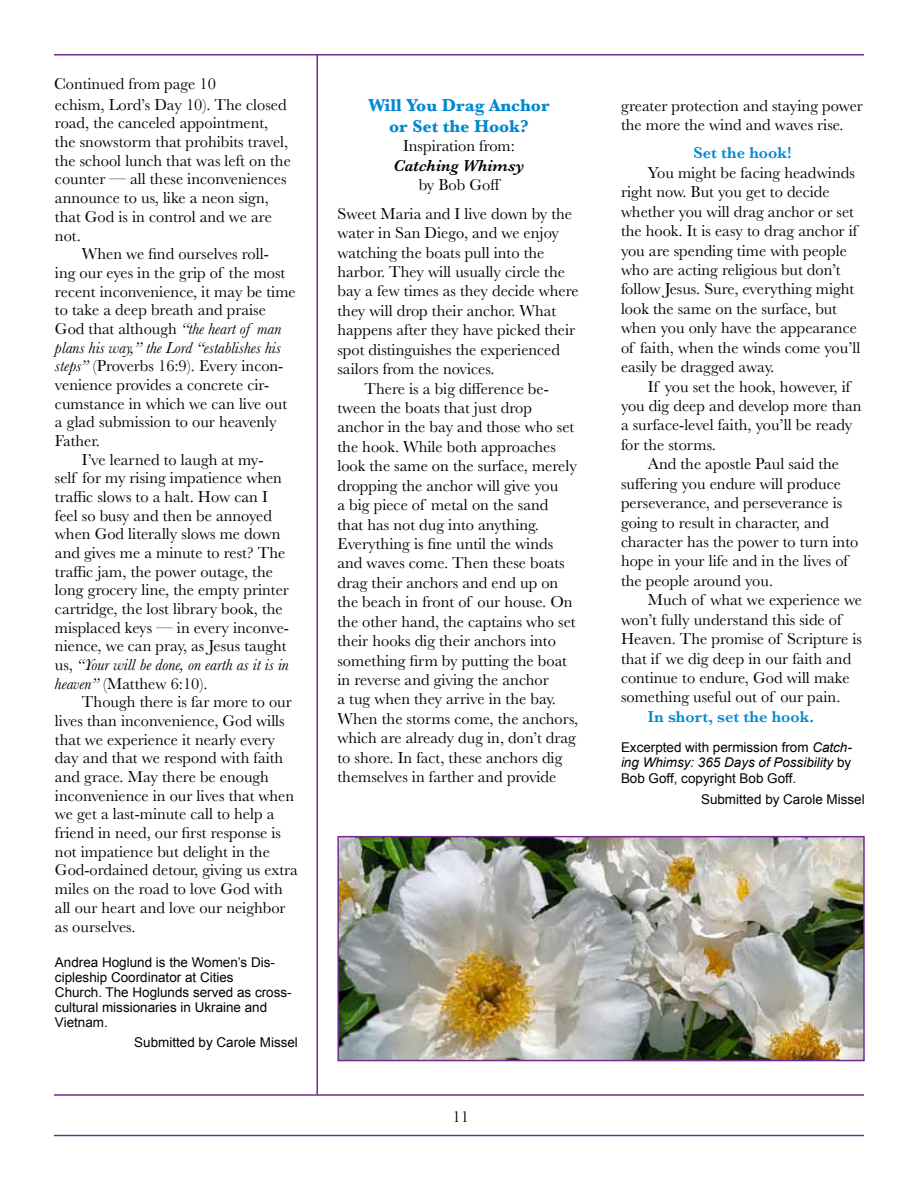
<style>
.page{position:relative;width:918px;height:1188px;background:#fff}
.page>*{position:absolute;margin:0;border:0;box-sizing:border-box;transform-origin:0 0}
.t1{font:700 18px/21px "Baskerville";color:#0089cf;text-align:center}
.t2{font:16.5px/19.5px "Baskerville";color:#000}
.t3{font:italic 16.5px "Baskerville";color:#000}
.t4{font:600 16.5px "Baskerville";color:#0089cf}
.t5{font:italic 600 16.5px "Baskerville";color:#000}
.t6{font:13.5px/15px "Arial";color:#000}
.t7{font:italic 13.5px/15px "Arial";color:#000}
.s1{font-style:italic}
.s2{font-style:normal}
</style>
<div class="page">
<hr style="left:54px;top:1094px;width:810px;height:2px;background:#712b90">
<hr style="left:317px;top:54px;width:1px;height:1040px;background:#712b90">
<hr style="left:54px;top:54px;width:810px;height:1px;background:#712b90">
<hr style="left:54px;top:1135px;width:810px;height:1px;background:#712b90">
<img style="left:339px;top:838px;width:524px;height:221px">
<div style="left:337px;top:836px;width:528px;height:225px;border:1px solid #712b90"></div>
<p class="t2" style="left:54px;top:74px;width:164px">Continued from page 10</p>
<p class="t2" style="left:55px;top:95px;width:237px;line-height:18.6px">echism, Lord’s Day 10). The closed road, the canceled appointment, the snowstorm that prohibits travel, the school lunch that was left on the counter — all these inconveniences announce to us, like a neon sign, that God is in control and we are not.</p>
<p class="t2" style="left:82px;top:244px;width:188px">When we find ourselves roll-</p>
<p class="t2" style="left:55px;top:263px;width:232px">ing our eyes in the grip of the most</p>
<p class="t2" style="left:55px;top:282px;width:242px">recent inconvenience, it may be time</p>
<p class="t2" style="left:55px;top:300px;width:212px">to take a deep breath and praise</p>
<p class="t2" style="left:55px;top:319px;width:228px">God that although <span class="s1">“the heart of man</span></p>
<p class="t3" style="left:55px;top:336px;width:228px">plans his way,” the Lord “establishes his</p>
<p class="t2" style="left:55px;top:356px;width:230px"><span class="s1">steps”</span> (Proverbs 16:9). Every incon-</p>
<p class="t2" style="left:55px;top:375px;width:216px">venience provides a concrete cir-</p>
<p class="t2" style="left:55px;top:394px;width:234px">cumstance in which we can live out</p>
<p class="t2" style="left:55px;top:412px;width:223px">a glad submission to our heavenly</p>
<p class="t2" style="left:55px;top:431px;width:46px">Father.</p>
<p class="t2" style="left:82px;top:450px;width:183px">I’ve learned to laugh at my-</p>
<p class="t2" style="left:55px;top:468px;width:229px">self for my rising impatience when</p>
<p class="t2" style="left:55px;top:487px;width:214px">traffic slows to a halt. How can I</p>
<p class="t2" style="left:55px;top:506px;width:219px">feel so busy and then be annoyed</p>
<p class="t2" style="left:55px;top:524px;width:227px">when God literally slows me down</p>
<p class="t2" style="left:55px;top:543px;width:232px">and gives me a minute to rest? The</p>
<p class="t2" style="left:55px;top:562px;width:220px">traffic jam, the power outage, the</p>
<p class="t2" style="left:55px;top:580px;width:235px">long grocery line, the empty printer</p>
<p class="t2" style="left:55px;top:599px;width:229px">cartridge, the lost library book, the</p>
<p class="t2" style="left:55px;top:618px;width:236px">misplaced keys — in every inconve-</p>
<p class="t2" style="left:55px;top:637px;width:233px">nience, we can pray, as Jesus taught</p>
<p class="t3" style="left:55px;top:654px;width:236px"><span class="s2">us,</span> “Your will be done, on earth as it is in</p>
<p class="t2" style="left:55px;top:674px;width:154px"><span class="s1">heaven”</span> (Matthew 6:10).</p>
<p class="t2" style="left:82px;top:693px;width:211px">Though there is far more to our</p>
<p class="t2" style="left:55px;top:711px;width:231px">lives than inconvenience, God wills</p>
<p class="t2" style="left:55px;top:730px;width:222px">that we experience it nearly every</p>
<p class="t2" style="left:55px;top:749px;width:230px">day and that we respond with faith</p>
<p class="t2" style="left:55px;top:767px;width:216px">and grace. May there be enough</p>
<p class="t2" style="left:55px;top:786px;width:241px">inconvenience in our lives that when</p>
<p class="t2" style="left:55px;top:805px;width:221px">we get a last-minute call to help a</p>
<p class="t2" style="left:55px;top:823px;width:228px">friend in need, our first response is</p>
<p class="t2" style="left:55px;top:842px;width:216px">not impatience but delight in the</p>
<p class="t2" style="left:55px;top:861px;width:244px">God-ordained detour, giving us extra</p>
<p class="t2" style="left:55px;top:879px;width:229px">miles on the road to love God with</p>
<p class="t2" style="left:55px;top:898px;width:232px">all our heart and love our neighbor</p>
<p class="t2" style="left:55px;top:917px;width:82px">as ourselves.</p>
<p class="t6" style="left:55px;top:955px;width:238px">Andrea Hoglund is the Women’s Dis&shy;cipleship Coordinator at Cities<br>Church. The Hoglunds served as cross&shy;cultural missionaries in Ukraine and<br>Vietnam.</p>
<p class="t6" style="left:134px;top:1034px;width:165px">Submitted by Carole Missel</p>
<p class="t1" style="left:368px;top:95px;width:183px">Will You Drag Anchor or Set the Hook?</p>
<p class="t2" style="left:403px;top:137px;width:113px">Inspiration from:</p>
<p class="t5" style="left:394px;top:154px;width:132px">Catching Whimsy</p>
<p class="t2" style="left:338px;top:171px;width:236px;line-height:28.3px;text-indent:81px">by Bob Goff<br>Sweet Maria and I live down by the</p>
<p class="t2" style="left:338px;top:223px;width:223px">water in San Diego, and we enjoy</p>
<p class="t2" style="left:338px;top:243px;width:208px">watching the boats pull into the</p>
<p class="t2" style="left:338px;top:262px;width:229px">harbor. They will usually circle the</p>
<p class="t2" style="left:338px;top:282px;width:243px">bay a few times as they decide where</p>
<p class="t2" style="left:338px;top:301px;width:220px">they will drop their anchor. What</p>
<p class="t2" style="left:338px;top:320px;width:239px">happens after they have picked their</p>
<p class="t2" style="left:338px;top:340px;width:224px">spot distinguishes the experienced</p>
<p class="t2" style="left:338px;top:359px;width:159px">sailors from the novices.</p>
<p class="t2" style="left:365px;top:379px;width:186px">There is a big difference be-</p>
<p class="t2" style="left:337px;top:398px;width:196px">tween the boats that just drop</p>
<p class="t2" style="left:337px;top:418px;width:238px">anchor in the bay and those who set</p>
<p class="t2" style="left:337px;top:437px;width:220px">the hook. While both approaches</p>
<p class="t2" style="left:337px;top:456px;width:241px">look the same on the surface, merely</p>
<p class="t2" style="left:337px;top:476px;width:222px">dropping the anchor will give you</p>
<p class="t2" style="left:337px;top:495px;width:212px">a big piece of metal on the sand</p>
<p class="t2" style="left:337px;top:515px;width:203px">that has not dug into anything.</p>
<p class="t2" style="left:337px;top:534px;width:217px">Everything is fine until the winds</p>
<p class="t2" style="left:337px;top:554px;width:229px">and waves come. Then these boats</p>
<p class="t2" style="left:337px;top:573px;width:222px">drag their anchors and end up on</p>
<p class="t2" style="left:337px;top:592px;width:237px">the beach in front of our house. On</p>
<p class="t2" style="left:337px;top:612px;width:240px">the other hand, the captains who set</p>
<p class="t2" style="left:337px;top:631px;width:220px">their hooks dig their anchors into</p>
<p class="t2" style="left:337px;top:651px;width:231px">something firm by putting the boat</p>
<p class="t2" style="left:337px;top:670px;width:213px">in reverse and giving the anchor</p>
<p class="t2" style="left:337px;top:690px;width:220px">a tug when they arrive in the bay.</p>
<p class="t2" style="left:337px;top:709px;width:242px">When the storms come, the anchors,</p>
<p class="t2" style="left:337px;top:728px;width:240px">which are already dug in, don’t drag</p>
<p class="t2" style="left:337px;top:748px;width:226px">to shore. In fact, these anchors dig</p>
<p class="t2" style="left:337px;top:767px;width:220px">themselves in farther and provide</p>
<p class="t2" style="left:453px;top:1107px;width:18px">11</p>
<p class="t2" style="left:621px;top:96px;width:243px">greater protection and staying power the more the wind and waves rise.</p>
<p class="t4" style="left:693px;top:141px;width:100px">Set the hook!</p>
<p class="t2" style="left:621px;top:163px;width:241px;text-indent:27px">You might be facing headwinds right now. But you get to decide whether you will drag anchor or set the hook. It is easy to drag anchor if you are spending time with people who are acting religious but don’t follow Jesus. Sure, everything might look the same on the surface, but when you only have the appearance of faith, when the winds come you’ll easily be dragged away.</p>
<p class="t2" style="left:621px;top:377px;width:242px;text-indent:27px">If you set the hook, however, if you dig deep and develop more than a surface-level faith, you’ll be ready for the storms.</p>
<p class="t2" style="left:621px;top:454px;width:239px;text-indent:27px">And the apostle Paul said the suffering you endure will produce perseverance, and perseverance is going to result in character, and character has the power to turn into hope in your life and in the lives of the people around you.</p>
<p class="t2" style="left:621px;top:590px;width:243px;text-indent:27px">Much of what we experience we won’t fully understand this side of Heaven. The promise of Scripture is that if we dig deep in our faith and continue to endure, God will make something useful out of our pain.</p>
<p class="t4" style="left:648px;top:705px;width:168px">In short, set the hook.</p>
<p class="t7" style="left:621px;top:740px;width:232px"><span class="s2">Excerpted with permission from</span> Catch&shy;ing Whimsy: 365 Days of Possibility <span class="s2">by</span></p>
<p class="t6" style="left:621px;top:771px;width:177px">Bob Goff, copyright Bob Goff.</p>
<p class="t6" style="left:701px;top:792px;width:165px">Submitted by Carole Missel</p>
</div>
